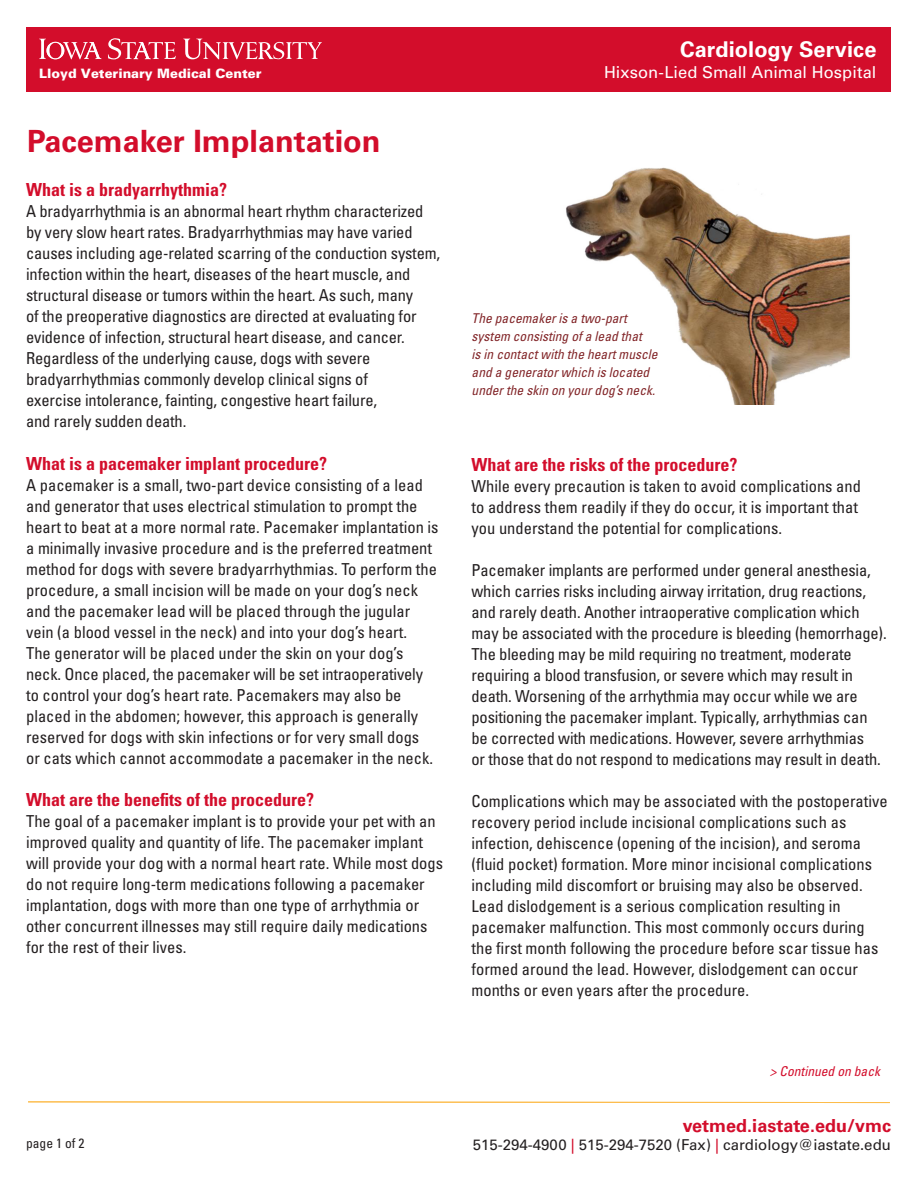
<style>
.page{position:relative;width:918px;height:1188px;background:#fff}
.page>*{position:absolute;margin:0;border:0;box-sizing:border-box;transform-origin:0 0}
.t1{font:700 30.6px "Univers LT Std";color:#d30d2b}
.t2{font:700 21.75px "Univers LT Std";letter-spacing:.005em;color:#fff}
.Subhead_Red{font:700 condensed 18px "Univers LT Std";color:#d30d2b}
.t3{font:700 18px "Univers LT Std";color:#d30d2b}
.Body{font:condensed 16.5px/21px "Univers LT Std";color:#231f20}
.t4{font:16.5px "Univers LT Std";color:#fff}
.t5{font:15px "Univers LT Std";color:#231f20}
.Body-2{font:italic condensed 13.5px/18px "Univers LT Std";color:#822528}
.t6{font:italic condensed 13.5px "Univers LT Std";color:#d30d2b}
.t7{font:condensed 13.5px "Univers";color:#231f20}
.t8{font:900 12.9px "Univers";color:#fff}
.s1{color:#d30d2b}
</style>
<div class="page">
<svg style="left:28px;top:1101px;width:862px;height:2px"></svg>
<div style="left:27px;top:27px;width:864px;height:65px;background:#d30d2b"></div>
<svg style="left:39px;top:39px;width:62px;height:20px"></svg>
<svg style="left:108px;top:38px;width:68px;height:22px"></svg>
<svg style="left:183px;top:39px;width:139px;height:21px"></svg>
<img style="left:566px;top:167px;width:284px;height:238px">
<p class="t8" style="left:39px;top:66px;width:224px">Lloyd Veterinary Medical Center</p>
<p class="t1" style="left:27px;top:123px;width:355px">Pacemaker Implantation</p>
<p class="Subhead_Red" style="left:26px;top:179px;width:202px">What is a bradyarrhythmia?</p>
<p class="Body" style="left:26px;top:201px;width:416px">A bradyarrhythmia is an abnormal heart rhythm characterized by very slow heart rates. Bradyarrhythmias may have varied causes including age-related scarring of the conduction system, infection within the heart, diseases of the heart muscle, and structural disease or tumors within the heart. As such, many<br>of the preoperative diagnostics are directed at evaluating for evidence of infection, structural heart disease, and cancer.<br>Regardless of the underlying cause, dogs with severe bradyarrhythmias commonly develop clinical signs of<br>exercise intolerance, fainting, congestive heart failure,<br>and rarely sudden death.</p>
<p class="Subhead_Red" style="left:26px;top:452px;width:302px">What is a pacemaker implant procedure?</p>
<p class="Body" style="left:26px;top:474px;width:414px">A pacemaker is a small, two-part device consisting of a lead and generator that uses electrical stimulation to prompt the heart to beat at a more normal rate. Pacemaker implantation is a minimally invasive procedure and is the preferred treatment method for dogs with severe bradyarrhythmias. To perform the procedure, a small incision will be made on your dog’s neck and the pacemaker lead will be placed through the jugular vein (a blood vessel in the neck) and into your dog’s heart.<br>The generator will be placed under the skin on your dog’s neck. Once placed, the pacemaker will be set intraoperatively to control your dog’s heart rate. Pacemakers may also be placed in the abdomen; however, this approach is generally reserved for dogs with skin infections or for very small dogs<br>or cats which cannot accommodate a pacemaker in the neck.</p>
<p class="Subhead_Red" style="left:26px;top:789px;width:289px">What are the benefits of the procedure?</p>
<p class="Body" style="left:26px;top:811px;width:418px">The goal of a pacemaker implant is to provide your pet with an improved quality and quantity of life. The pacemaker implant will provide your dog with a normal heart rate. While most dogs do not require long-term medications following a pacemaker implantation, dogs with more than one type of arrhythmia or other concurrent illnesses may still require daily medications for the rest of their lives.</p>
<p class="t7" style="left:26px;top:1135px;width:60px">page 1 of 2</p>
<p class="t2" style="left:680px;top:37px;width:198px">Cardiology Service</p>
<p class="t4" style="left:604px;top:62px;width:274px">Hixson-Lied Small Animal Hospital</p>
<p class="Body-2" style="left:472px;top:309px;width:187px">The pacemaker is a two-part system consisting of a lead that<br>is in contact with the heart muscle and a generator which is located under the skin on your dog’s neck.</p>
<p class="Subhead_Red" style="left:472px;top:453px;width:267px">What are the risks of the procedure?</p>
<p class="Body" style="left:472px;top:475px;width:391px">While every precaution is taken to avoid complications and to address them readily if they do occur, it is important that you understand the potential for complications.</p>
<p class="Body" style="left:472px;top:559px;width:417px">Pacemaker implants are performed under general anesthesia, which carries risks including airway irritation, drug reactions, and rarely death. Another intraoperative complication which may be associated with the procedure is bleeding (hemorrhage).<br>The bleeding may be mild requiring no treatment, moderate requiring a blood transfusion, or severe which may result in death. Worsening of the arrhythmia may occur while we are positioning the pacemaker implant. Typically, arrhythmias can be corrected with medications. However, severe arrhythmias<br>or those that do not respond to medications may result in death.</p>
<p class="Body" style="left:472px;top:790px;width:418px">Complications which may be associated with the postoperative recovery period include incisional complications such as infection, dehiscence (opening of the incision), and seroma (fluid pocket) formation. More minor incisional complications including mild discomfort or bruising may also be observed.<br>Lead dislodgement is a serious complication resulting in pacemaker malfunction. This most commonly occurs during the first month following the procedure before scar tissue has formed around the lead. However, dislodgement can occur months or even years after the procedure.</p>
<p class="t6" style="left:770px;top:1063px;width:112px">&gt; Continued on back</p>
<p class="t3" style="left:683px;top:1115px;width:210px">vetmed.iastate.edu/vmc</p>
<p class="t5" style="left:473px;top:1136px;width:420px">515-294-4900 <span class="s1">|</span> 515-294-7520 (Fax) <span class="s1">|</span> cardiology@iastate.edu</p>
</div>
